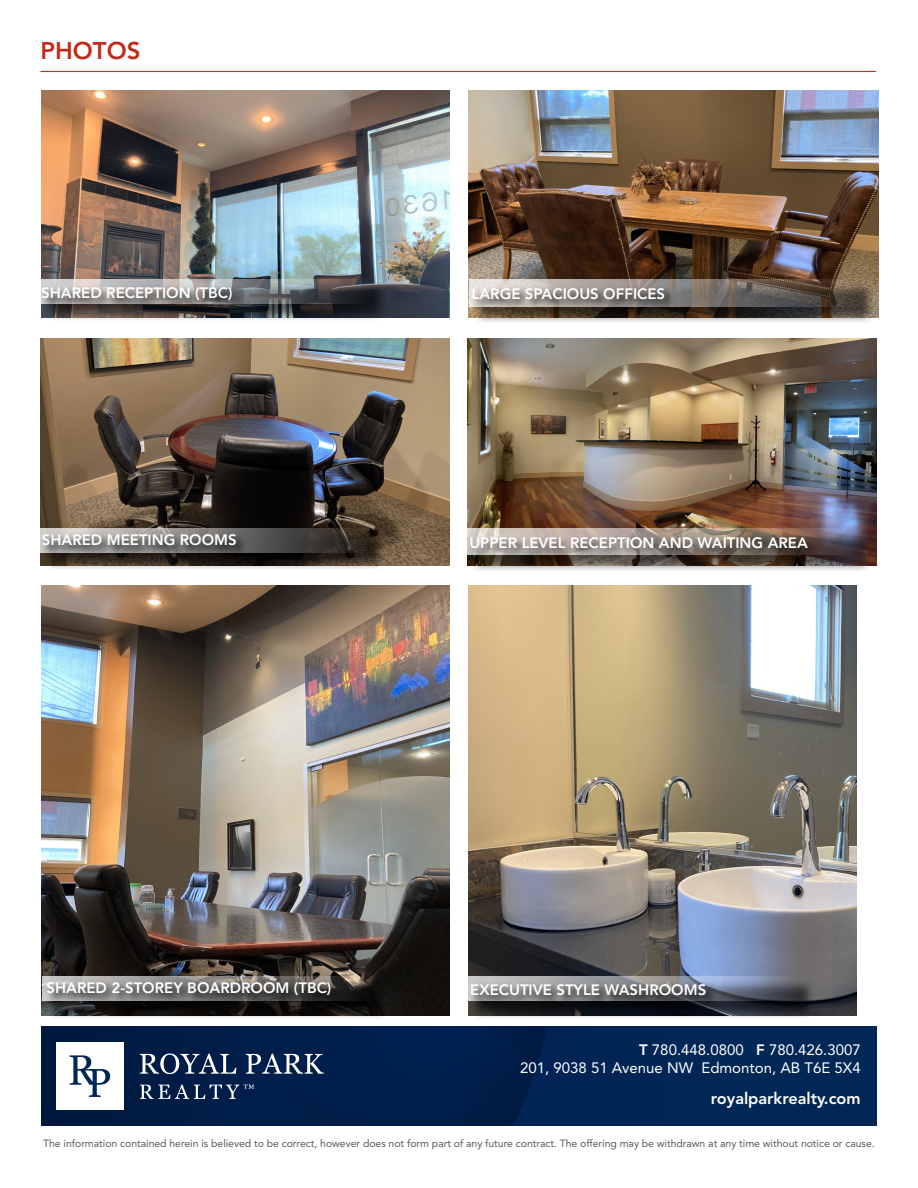
<style>
.page{position:relative;width:918px;height:1188px;background:#fff}
.page>*{position:absolute;margin:0;border:0;box-sizing:border-box;transform-origin:0 0}
.t1{font:800 24px "Avenir";color:#c32a1b}
.t2{font:800 16.2px "Avenir";color:#fff}
.t3{font:800 15px "Avenir";color:#fff}
.t4{font:15px/18px "Avenir";color:#fff;text-align:right}
.t5{font:10.5px "Avenir";letter-spacing:-.005em;color:#58595b}
.s1{font-weight:800}
</style>
<div class="page">
<div style="left:41px;top:1026px;width:836px;height:100px;background:#002756"></div>
<svg style="left:540px;top:1026px;width:7px;height:8px"></svg>
<div style="left:41px;top:1026px;width:140px;height:100px;background:#001941"></div>
<img style="left:178px;top:1026px;width:10px;height:25px">
<img style="left:181px;top:1051px;width:7px;height:2px">
<div style="left:121px;top:1081px;width:49px;height:45px;background:#001b42"></div>
<img style="left:170px;top:1074px;width:27px;height:52px">
<div style="left:197px;top:1026px;width:76px;height:100px;background:#001e4a"></div>
<div style="left:273px;top:1026px;width:215px;height:100px;background:#001f4c"></div>
<svg style="left:140px;top:1053px;width:96px;height:21px"></svg>
<svg style="left:246px;top:1054px;width:78px;height:20px"></svg>
<svg style="left:140px;top:1084px;width:114px;height:15px"></svg>
<div style="left:56px;top:1042px;width:68px;height:68px;background:#fff"></div>
<svg style="left:70px;top:1055px;width:40px;height:42px"></svg>
<hr style="left:40px;top:71px;width:836px;height:1px;background:#c32a1b">
<img style="left:469px;top:91px;width:409px;height:226px">
<img style="left:41px;top:91px;width:408px;height:226px">
<img style="left:41px;top:585px;width:409px;height:431px">
<img style="left:468px;top:585px;width:388px;height:431px">
<img style="left:467px;top:339px;width:410px;height:226px">
<img style="left:40px;top:339px;width:409px;height:226px">
<div style="left:45px;top:979px;width:344px;height:41px;background:#000;opacity:.75"></div>
<svg style="left:42px;top:976px;width:328px;height:25px"></svg>
<svg style="left:45px;top:979px;width:297px;height:27px"></svg>
<div style="left:42px;top:531px;width:345px;height:41px;background:#000;opacity:.75"></div>
<svg style="left:40px;top:528px;width:328px;height:25px"></svg>
<svg style="left:40px;top:532px;width:208px;height:26px"></svg>
<div style="left:472px;top:281px;width:403px;height:44px;background:#000;opacity:.75"></div>
<svg style="left:469px;top:279px;width:387px;height:27px"></svg>
<svg style="left:470px;top:286px;width:206px;height:25px"></svg>
<div style="left:42px;top:281px;width:345px;height:41px;background:#000;opacity:.75"></div>
<svg style="left:41px;top:279px;width:327px;height:24px"></svg>
<svg style="left:41px;top:285px;width:203px;height:27px"></svg>
<div style="left:471px;top:979px;width:344px;height:41px;background:#000;opacity:.75"></div>
<svg style="left:468px;top:976px;width:329px;height:25px"></svg>
<svg style="left:469px;top:982px;width:249px;height:26px"></svg>
<div style="left:469px;top:530px;width:404px;height:44px;background:#000;opacity:.75"></div>
<svg style="left:467px;top:528px;width:387px;height:27px"></svg>
<div style="left:468px;top:535px;width:352px;height:26px;background:#000;opacity:.75"></div>
<h1 class="t1" style="left:40px;top:36px;width:101px">PHOTOS</h1>
<h3 class="t3" style="left:41px;top:284px;width:193px">SHARED RECEPTION (TBC)</h3>
<h3 class="t3" style="left:472px;top:285px;width:195px">LARGE SPACIOUS OFFICES</h3>
<h3 class="t3" style="left:42px;top:531px;width:196px">SHARED MEETING ROOMS</h3>
<h3 class="t3" style="left:469px;top:534px;width:340px">UPPER LEVEL RECEPTION AND WAITING AREA</h3>
<h3 class="t3" style="left:46px;top:979px;width:286px">SHARED 2-STOREY BOARDROOM (TBC)</h3>
<h3 class="t3" style="left:470px;top:981px;width:237px">EXECUTIVE STYLE WASHROOMS</h3>
<h3 class="t4" style="left:520px;top:1041px;width:342px"><span class="s1">T</span> 780.448.0800 <span class="s1">F</span> 780.426.3007<br>201, 9038 51 Avenue NW Edmonton, AB T6E 5X4</h3>
<h2 class="t2" style="left:711px;top:1089px;width:151px">royalparkrealty.com</h2>
<p class="t5" style="left:43px;top:1138px;width:833px">The information contained herein is believed to be correct, however does not form part of any future contract. The offering may be withdrawn at any time without notice or cause.</p>
</div>
